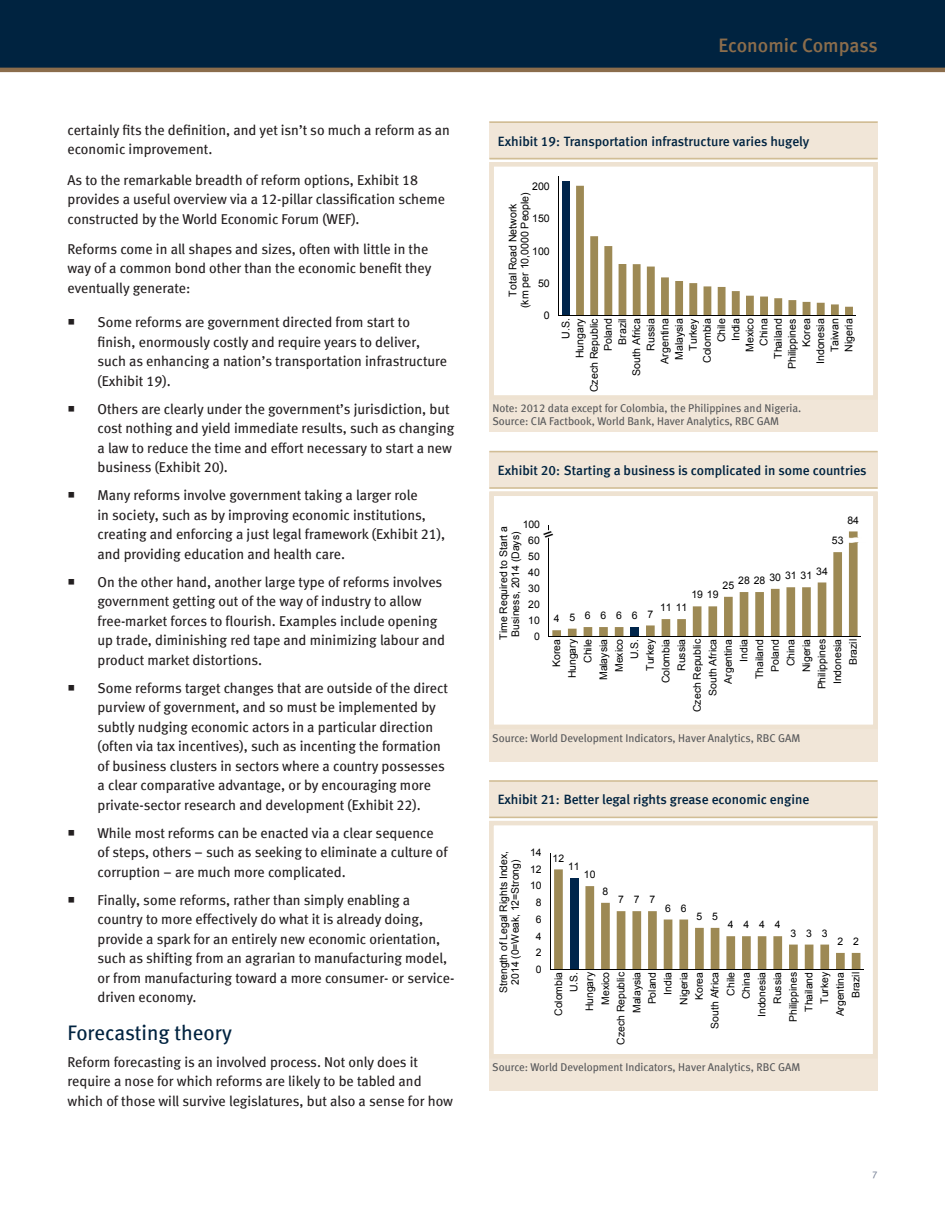
<style>
.page{position:relative;width:945px;height:1215px;background:#fff}
.page>*{position:absolute;margin:0;border:0;box-sizing:border-box;transform-origin:0 0}
.Subtitles{font:21px "Meta Book LF";color:#002340}
.t1{font:19.5px "Meta Medium LF";color:#8b6d4c}
.Copy{font:14.25px/19.5px "Meta Book LF";color:#231f20}
.Chart_title{font:13.5px "Meta Medium LF";color:#002340}
.Source{font:11.25px/12.8px "Meta Book LF";color:#57585a}
.t2{font:10.65px/14.1px "Arial";color:#000;text-align:right}
.t3{font:10.5px/15.6px "Arial";letter-spacing:-.005em;color:#000;text-align:right}
.t4{font:10.5px "Arial";letter-spacing:.935em;color:#000}
.t5{font:10.35px/15.6px "Arial";color:#000;text-align:right}
.t6{font:9.75px "Meta Book LF";color:#7e879b}
</style>
<div class="page">
<div style="left:0;top:0;width:945px;height:68px;background:#002340"></div>
<hr style="left:0;top:68px;width:945px;height:4px;background:#8b6d4c">
<div style="left:489px;top:492px;width:389px;height:270px;background:#f1e6d8"></div>
<div style="left:489px;top:162px;width:389px;height:270px;background:#f1e6d8"></div>
<div style="left:492px;top:164px;width:383px;height:233px;background:#fff"></div>
<div style="left:562px;top:181px;width:8px;height:135px;background:#00254b"></div>
<svg style="left:576px;top:186px;width:277px;height:130px"></svg>
<hr style="left:559px;top:177px;width:1px;height:139px;background:#000">
<hr style="left:559px;top:316px;width:297px;height:1px;background:#000">
<div style="left:489px;top:162px;width:389px;height:238px;border:4px solid #eee2d1"></div>
<div style="left:489px;top:122px;width:389px;height:37px;background:#f1e6d8"></div>
<hr style="left:489px;top:122px;width:389px;height:1px;background:#d1bd95">
<hr style="left:489px;top:158px;width:389px;height:1px;background:#d1bd95">
<div style="left:492px;top:494px;width:383px;height:233px;background:#fff"></div>
<hr style="left:549px;top:525px;width:1px;height:112px;background:#000">
<hr style="left:549px;top:637px;width:312px;height:1px;background:#000">
<svg style="left:543px;top:530px;width:315px;height:107px"></svg>
<img style="left:841px;top:537px;width:18px;height:5px">
<div style="left:489px;top:492px;width:389px;height:237px;border:4px solid #eee2d1"></div>
<div style="left:489px;top:451px;width:389px;height:38px;background:#f1e6d8"></div>
<hr style="left:489px;top:451px;width:389px;height:1px;background:#d1bd95">
<hr style="left:489px;top:487px;width:389px;height:2px;background:#d1bd95">
<div style="left:489px;top:821px;width:388px;height:270px;background:#f1e6d8"></div>
<div style="left:491px;top:823px;width:384px;height:233px;background:#fff"></div>
<svg style="left:554px;top:869px;width:306px;height:101px"></svg>
<hr style="left:550px;top:853px;width:1px;height:117px;background:#000">
<hr style="left:551px;top:970px;width:313px;height:1px;background:#000">
<div style="left:489px;top:821px;width:388px;height:238px;border:4px solid #eee2d1"></div>
<div style="left:489px;top:780px;width:388px;height:38px;background:#f1e6d8"></div>
<hr style="left:489px;top:780px;width:388px;height:2px;background:#d1bd95">
<hr style="left:489px;top:817px;width:388px;height:1px;background:#d1bd95">
<p class="Copy" style="left:68px;top:120px;width:384px">certainly fits the definition, and yet isn’t so much a reform as an economic improvement.</p>
<p class="Copy" style="left:68px;top:170px;width:379px">As to the remarkable breadth of reform options, Exhibit 18 provides a useful overview via a 12-pillar classification scheme constructed by the World Economic Forum (WEF).</p>
<p class="Copy" style="left:68px;top:239px;width:365px">Reforms come in all shapes and sizes, often with little in the way of a common bond other than the economic benefit they eventually generate:</p>
<p class="Copy" style="left:98px;top:313px;width:351px">Some reforms are government directed from start to finish, enormously costly and require years to deliver, such as enhancing a nation’s transportation infrastructure (Exhibit 19).</p>
<p class="Copy" style="left:98px;top:399px;width:358px">Others are clearly under the government’s jurisdiction, but cost nothing and yield immediate results, such as changing a law to reduce the time and effort necessary to start a new business (Exhibit 20).</p>
<p class="Copy" style="left:98px;top:486px;width:349px">Many reforms involve government taking a larger role<br>in society, such as by improving economic institutions, creating and enforcing a just legal framework (Exhibit 21), and providing education and health care.</p>
<p class="Copy" style="left:98px;top:572px;width:349px">On the other hand, another large type of reforms involves government getting out of the way of industry to allow free-market forces to flourish. Examples include opening up trade, diminishing red tape and minimizing labour and product market distortions.</p>
<p class="Copy" style="left:98px;top:678px;width:352px">Some reforms target changes that are outside of the direct purview of government, and so must be implemented by subtly nudging economic actors in a particular direction (often via tax incentives), such as incenting the formation of business clusters in sectors where a country possesses a clear comparative advantage, or by encouraging more private-sector research and development (Exhibit 22).</p>
<p class="Copy" style="left:98px;top:823px;width:352px">While most reforms can be enacted via a clear sequence of steps, others – such as seeking to eliminate a culture of corruption – are much more complicated.</p>
<p class="Copy" style="left:98px;top:890px;width:358px">Finally, some reforms, rather than simply enabling a country to more effectively do what it is already doing, provide a spark for an entirely new economic orientation, such as shifting from an agrarian to manufacturing model, or from manufacturing toward a more consumer- or service&shy;driven economy.</p>
<p class="Subtitles" style="left:68px;top:1021px;width:166px">Forecasting theory</p>
<p class="Copy" style="left:68px;top:1052px;width:387px">Reform forecasting is an involved process. Not only does it require a nose for which reforms are likely to be tabled and which of those will survive legislatures, but also a sense for how</p>
<h2 class="t1" style="left:719px;top:34px;width:161px">Economic Compass</h2>
<p class="Chart_title" style="left:498px;top:133px;width:313px">Exhibit 19: Transportation infrastructure varies hugely</p>
<p class="Chart_title" style="left:548px;top:133px;width:21px">: U.</p>
<p class="t2" style="left:532px;top:179px;width:19px">200</p>
<p class="t2" style="left:507px;top:308px;width:117px;line-height:12px;text-align:center;rotate:-90deg">Total Road Network<br>(km per 10,0000 People)</p>
<p class="t2" style="left:532px;top:212px;width:19px">150</p>
<p class="t2" style="left:532px;top:244px;width:19px">100</p>
<p class="t2" style="left:538px;top:276px;width:13px">50</p>
<p class="t2" style="left:544px;top:309px;width:7px">0</p>
<p class="t2" style="left:559px;top:392px;width:75px;rotate:-90deg">U.S.<br>Hungary<br>Czech Republic<br>Poland<br>Brazil<br>South Africa<br>Russia<br>Argentina<br>Malaysia<br>Turkey<br>Colombia<br>Chile<br>India<br>Mexico<br>China<br>Thailand<br>Philippines<br>Korea<br>Indonesia<br>Taiwan<br>Nigeria</p>
<p class="Source" style="left:492px;top:402px;width:310px">Note: 2012 data except for Colombia, the Philippines and Nigeria.</p>
<p class="Source" style="left:492px;top:415px;width:288px">Source: CIA Factbook, World Bank, Haver Analytics, RBC GAM</p>
<p class="Source" style="left:531px;top:402px;width:148px;text-indent:-11px">Non-fcale.<br>BEA, Haver Analytics, RBC GAM</p>
<p class="Chart_title" style="left:498px;top:463px;width:370px">Exhibit 20: Starting a business is complicated in some countries</p>
<p class="Chart_title" style="left:541px;top:463px;width:28px">1: U.</p>
<p class="t3" style="left:523px;top:517px;width:19px">100</p>
<p class="t3" style="left:528px;top:517px;width:7px">7</p>
<p class="t3" style="left:498px;top:640px;width:115px;line-height:11.9px;text-align:left;rotate:-90deg">Time Required to Start a<br>Business, 2014 (Days)</p>
<p class="t3" style="left:528px;top:533px;width:13px">60</p>
<p class="t3" style="left:528px;top:549px;width:13px">50</p>
<p class="t3" style="left:528px;top:565px;width:13px">40</p>
<p class="t3" style="left:528px;top:581px;width:13px">30</p>
<p class="t3" style="left:528px;top:597px;width:13px">20</p>
<p class="t3" style="left:528px;top:613px;width:13px">10</p>
<p class="t3" style="left:534px;top:629px;width:7px">0</p>
<p class="t3" style="left:847px;top:512px;width:13px">84</p>
<p class="t3" style="left:832px;top:533px;width:13px">53</p>
<p class="t4" style="left:554px;top:609px;width:101px">4566667</p>
<p class="t3" style="left:816px;top:563px;width:13px">34</p>
<p class="t3" style="left:738px;top:570px;width:76px">28 28 30 31 31</p>
<p class="t3" style="left:723px;top:577px;width:13px">25</p>
<p class="t3" style="left:691px;top:587px;width:29px">19 19</p>
<p class="t3" style="left:660px;top:600px;width:29px">11 11</p>
<p class="t3" style="left:549px;top:712px;width:75px;rotate:-90deg">Korea<br>Hungary<br>Chile<br>Malaysia<br>Mexico<br>U.S.<br>Turkey<br>Colombia<br>Russia<br>Czech Republic<br>South Africa<br>Argentina<br>India<br>Thailand<br>Poland<br>China<br>Nigeria<br>Philippines<br>Indonesia<br>Brazil</p>
<p class="Source" style="left:492px;top:731px;width:310px">Source: World Development Indicators, Haver Analytics, RBC GAM</p>
<p class="Source" style="left:492px;top:731px;width:307px">N te: Non-financial corporations only. Y-axis in logar thmic scale.</p>
<p class="Chart_title" style="left:498px;top:792px;width:313px">Exhibit 21: Better legal rights grease economic engine</p>
<p class="Chart_title" style="left:541px;top:792px;width:28px">1: U.</p>
<p class="t5" style="left:498px;top:993px;width:144px;line-height:11.9px;text-align:center;rotate:-90deg">Strength of Legal Rights Index,<br>2014 (0=Weak, 12=Strong)</p>
<p class="t5" style="left:530px;top:845px;width:13px">14</p>
<p class="t5" style="left:530px;top:861px;width:13px">12</p>
<p class="t5" style="left:530px;top:878px;width:13px">10</p>
<p class="t5" style="left:536px;top:895px;width:7px">8</p>
<p class="t5" style="left:536px;top:912px;width:7px">6</p>
<p class="t5" style="left:536px;top:928px;width:7px">4</p>
<p class="t5" style="left:536px;top:945px;width:7px">2</p>
<p class="t5" style="left:536px;top:962px;width:7px">0</p>
<p class="t5" style="left:553px;top:850px;width:13px">12</p>
<p class="t5" style="left:568px;top:859px;width:13px">11</p>
<p class="t5" style="left:584px;top:867px;width:13px">10</p>
<p class="t5" style="left:603px;top:884px;width:7px">8</p>
<p class="t5" style="left:618px;top:892px;width:39px">777</p>
<p class="t5" style="left:665px;top:900px;width:23px">6 6</p>
<p class="t5" style="left:697px;top:909px;width:23px">5 5</p>
<p class="t5" style="left:728px;top:917px;width:54px">4444</p>
<p class="t5" style="left:791px;top:925px;width:39px">333</p>
<p class="t5" style="left:838px;top:934px;width:23px">2 2</p>
<p class="t5" style="left:551px;top:1045px;width:74px;rotate:-90deg">Colombia<br>U.S.<br>Hungary<br>Mexico<br>Czech Republic<br>Malaysia<br>Poland<br>India<br>Nigeria<br>Korea<br>South Africa<br>Chile<br>China<br>Indonesia<br>Russia<br>Philippines<br>Thailand<br>Turkey<br>Argentina<br>Brazil</p>
<p class="Source" style="left:492px;top:1061px;width:310px">Source: World Development Indicators, Haver Analytics, RBC GAM</p>
<p class="Source" style="left:492px;top:1061px;width:41px">N te: le.</p>
<p class="t6" style="left:872px;top:1168px;width:7px">7</p>
</div>
